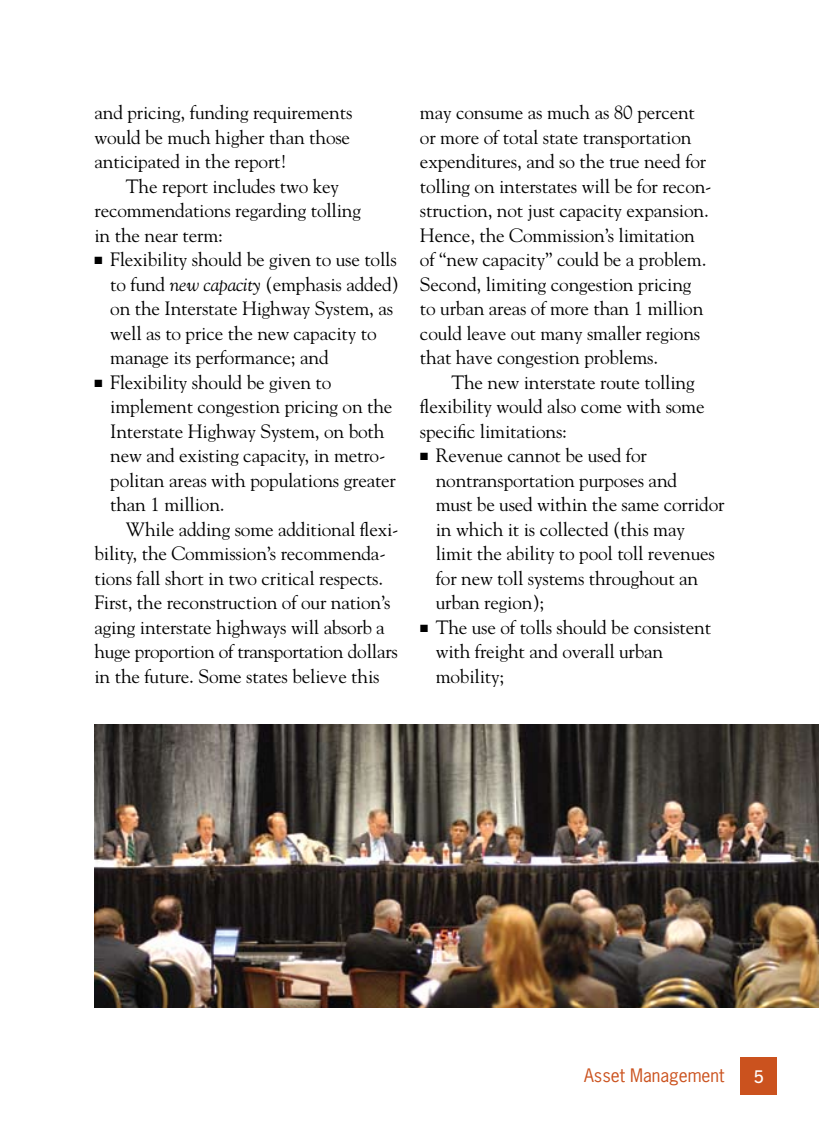
<style>
.page{position:relative;width:819px;height:1134px;background:#fff}
.page>*{position:absolute;margin:0;border:0;box-sizing:border-box;transform-origin:0 0}
.t1{font:19.25px/24.5px "Goudy";letter-spacing:-.01em;color:#000}
.t2{font:17.5px "News Gothic";color:#cb521e}
.t3{font:600 17.5px "News Gothic BT";color:#fff}
.s1{font-style:italic}
</style>
<div class="page">
<div style="left:741px;top:1058px;width:36px;height:37px;background:#cb521e"></div>
<img style="left:94px;top:724px;width:725px;height:284px">
<p class="t1" style="left:94px;top:99px;width:259px;text-align:justify">and pricing, funding requirements would be much higher than those anticipated in the report!</p>
<p class="t1" style="left:94px;top:173px;width:268px;text-indent:31px">The report includes two key recommendations regarding tolling in the near term:</p>
<p class="t1" style="left:110px;top:246px;width:290px;text-indent:-16px">■ Flexibility should be given to use tolls to fund <span class="s1">new capacity</span> (emphasis added) on the Interstate Highway System, as well as to price the new capacity to manage its performance; and</p>
<p class="t1" style="left:110px;top:369px;width:287px;text-indent:-16px">■ Flexibility should be given to implement congestion pricing on the<br>Interstate Highway System, on both new and existing capacity, in metro&shy;politan areas with populations greater than 1 million.</p>
<p class="t1" style="left:94px;top:516px;width:306px;text-indent:31px">While adding some additional flexi&shy;bility, the Commission’s recommenda&shy;tions fall short in two critical respects.<br>First, the reconstruction of our nation’s aging interstate highways will absorb a huge proportion of transportation dollars in the future. Some states believe this</p>
<p class="t1" style="left:420px;top:100px;width:293px">may consume as much as 80 percent or more of total state transportation expenditures, and so the true need for tolling on interstates will be for recon&shy;struction, not just capacity expansion.<br>Hence, the Commission’s limitation of “new capacity” could be a problem.<br>Second, limiting congestion pricing to urban areas of more than 1 million could leave out many smaller regions that have congestion problems.</p>
<p class="t1" style="left:420px;top:369px;width:286px;text-indent:31px">The new interstate route tolling flexibility would also come with some specific limitations:</p>
<p class="t1" style="left:436px;top:442px;width:290px;text-indent:-16px">■ Revenue cannot be used for nontransportation purposes and<br>must be used within the same corridor in which it is collected (this may limit the ability to pool toll revenues for new toll systems throughout an urban region);</p>
<p class="t1" style="left:436px;top:614px;width:277px;text-indent:-16px">■ The use of tolls should be consistent with freight and overall urban mobility;</p>
<p class="t2" style="left:584px;top:1064px;width:142px">Asset Management</p>
<p class="t3" style="left:753px;top:1066px;width:12px">5</p>
</div>
